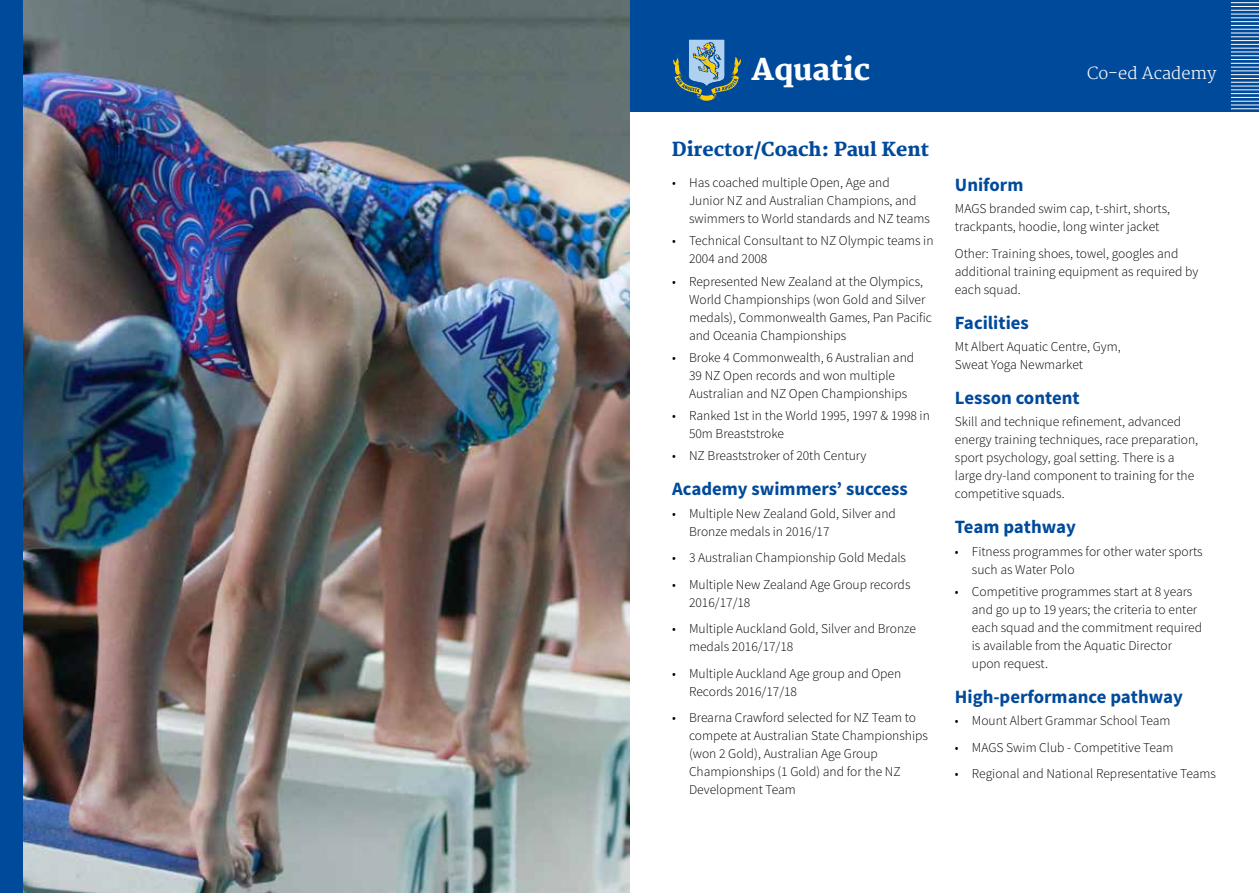
<style>
.page{position:relative;width:1259px;height:893px;background:#fff}
.page>*{position:absolute;margin:0;border:0;box-sizing:border-box;transform-origin:0 0}
.t1{font:800 29.25px "Merriweather";color:#fff}
.t2{font:700 18.75px "Source Sans Pro";color:#004a9b}
.t3{font:800 18.75px "Merriweather";color:#004a9b}
.t4{font:300 16.35px "Merriweather";color:#fff}
.t5{font:300 13.5px/18px "Source Sans Pro";color:#000}
</style>
<div class="page">
<div style="left:629px;top:0;width:630px;height:112px;background:#004a9b"></div>
<svg style="left:673px;top:39px;width:68px;height:62px"></svg>
<img style="left:22px;top:0;width:607px;height:893px">
<div style="left:0;top:0;width:22px;height:893px;background:#004a9b"></div>
<svg style="left:1231px;top:2px;width:28px;height:108px"></svg>
<h1 class="t1" style="left:751px;top:52px;width:120px">Aquatic</h1>
<h2 class="t3" style="left:672px;top:138px;width:259px">Director/Coach: Paul Kent</h2>
<p class="t5" style="left:689px;top:174px;width:242px;text-indent:-17px">• Has coached multiple Open, Age and<br>Junior NZ and Australian Champions, and swimmers to World standards and NZ teams</p>
<p class="t5" style="left:689px;top:232px;width:246px;text-indent:-17px">• Technical Consultant to NZ Olympic teams in<br>2004 and 2008</p>
<p class="t5" style="left:689px;top:272px;width:244px;text-indent:-17px">• Represented New Zealand at the Olympics, World Championships (won Gold and Silver medals), Commonwealth Games, Pan Pacific and Oceania Championships</p>
<p class="t5" style="left:689px;top:348px;width:227px;text-indent:-17px">• Broke 4 Commonwealth, 6 Australian and<br>39 NZ Open records and won multiple<br>Australian and NZ Open Championships</p>
<p class="t5" style="left:689px;top:407px;width:242px;text-indent:-17px">• Ranked 1st in the World 1995, 1997 &amp; 1998 in<br>50m Breaststroke</p>
<p class="t5" style="left:672px;top:447px;width:196px">• NZ Breaststroker of 20th Century</p>
<h2 class="t2" style="left:672px;top:477px;width:237px">Academy swimmers’ success</h2>
<p class="t5" style="left:689px;top:504px;width:208px;text-indent:-17px">• Multiple New Zealand Gold, Silver and<br>Bronze medals in 2016/17</p>
<p class="t5" style="left:672px;top:549px;width:235px">• 3 Australian Championship Gold Medals</p>
<p class="t5" style="left:689px;top:575px;width:223px;text-indent:-17px">• Multiple New Zealand Age Group records<br>2016/17/18</p>
<p class="t5" style="left:689px;top:620px;width:228px;text-indent:-17px">• Multiple Auckland Gold, Silver and Bronze medals 2016/17/18</p>
<p class="t5" style="left:689px;top:664px;width:214px;text-indent:-17px">• Multiple Auckland Age group and Open<br>Records 2016/17/18</p>
<p class="t5" style="left:689px;top:709px;width:240px;text-indent:-17px">• Brearna Crawford selected for NZ Team to compete at Australian State Championships (won 2 Gold), Australian Age Group Championships (1 Gold) and for the NZ Development Team</p>
<p class="t4" style="left:1087px;top:64px;width:131px">Co-ed Academy</p>
<h2 class="t2" style="left:955px;top:173px;width:70px">Uniform</h2>
<p class="t5" style="left:955px;top:200px;width:217px">MAGS branded swim cap, t-shirt, shorts, trackpants, hoodie, long winter jacket</p>
<p class="t5" style="left:955px;top:244px;width:245px">Other: Training shoes, towel, googles and additional training equipment as required by each squad.</p>
<h2 class="t2" style="left:955px;top:310px;width:75px">Facilities</h2>
<p class="t5" style="left:955px;top:338px;width:167px">Mt Albert Aquatic Centre, Gym,<br>Sweat Yoga Newmarket</p>
<h2 class="t2" style="left:955px;top:386px;width:126px">Lesson content</h2>
<p class="t5" style="left:955px;top:413px;width:245px">Skill and technique refinement, advanced energy training techniques, race preparation, sport psychology, goal setting. There is a large dry-land component to training for the competitive squads.</p>
<h2 class="t2" style="left:955px;top:515px;width:123px">Team pathway</h2>
<p class="t5" style="left:972px;top:542px;width:232px;text-indent:-17px">• Fitness programmes for other water sports such as Water Polo</p>
<p class="t5" style="left:972px;top:582px;width:232px;text-indent:-17px">• Competitive programmes start at 8 years and go up to 19 years; the criteria to enter each squad and the commitment required is available from the Aquatic Director upon request.</p>
<h2 class="t2" style="left:955px;top:684px;width:229px">High-performance pathway</h2>
<p class="t5" style="left:955px;top:712px;width:217px">• Mount Albert Grammar School Team</p>
<p class="t5" style="left:955px;top:738px;width:220px">• MAGS Swim Club - Competitive Team</p>
<p class="t5" style="left:955px;top:765px;width:263px">• Regional and National Representative Teams</p>
</div>
